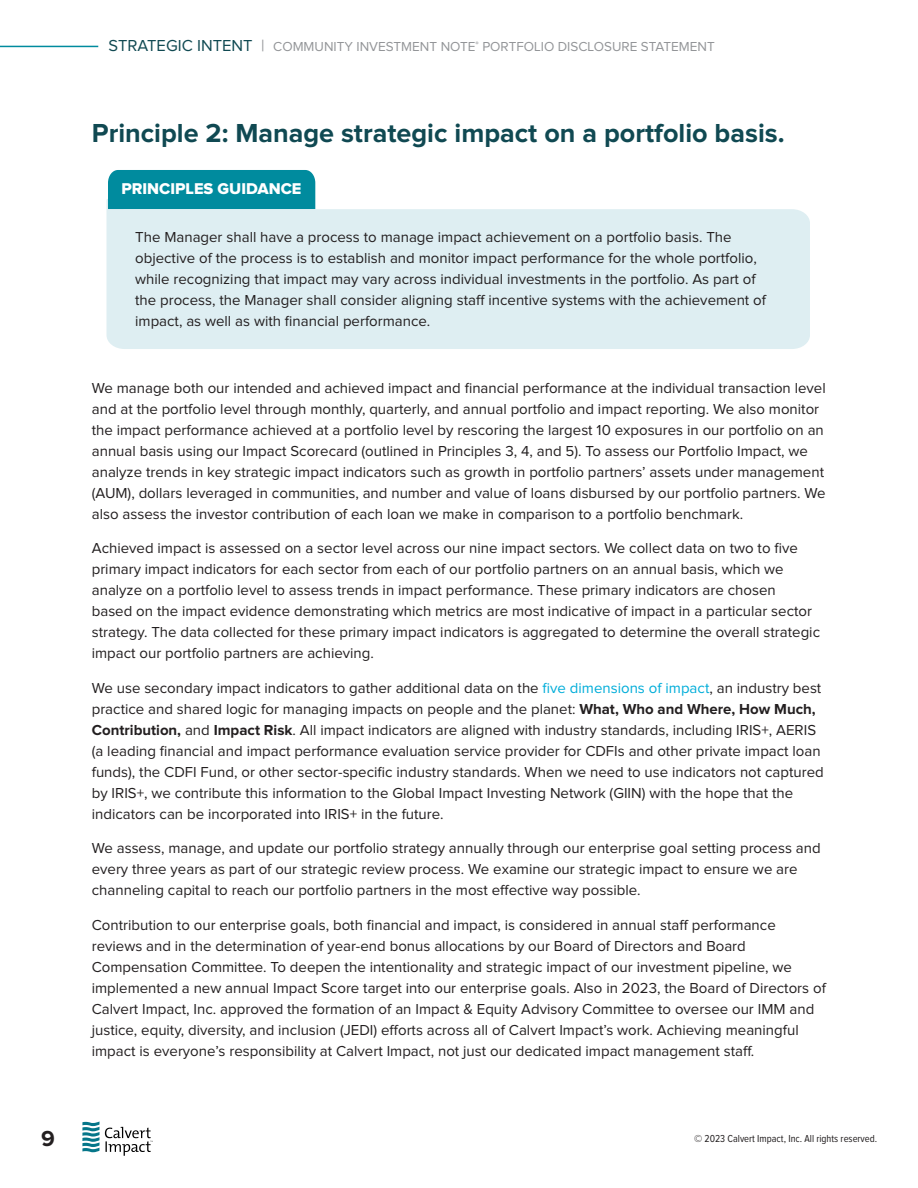
<style>
.page{position:relative;width:918px;height:1188px;background:#fff}
.page>*{position:absolute;margin:0;border:0;box-sizing:border-box;transform-origin:0 0}
.t1{font:700 27px "Proxima Nova";color:#104952}
.t2{font:700 22.5px "Proxima Nova";color:#231f20}
.t3{font:16.2px "Proxima Nova Extrabld";color:#fff}
.Body{font:15px/21px "Proxima Nova";color:#231f20}
.Body-2{font:13.5px "Proxima Nova";color:#939598}
.t4{font:10.5px "Proxima Nova Cond";color:#231f20}
.s1{font-size:16.5px;color:#104952}
.s2{font-size:16.5px}
.s3{color:#00add9}
.s4{font-weight:700}
</style>
<div class="page">
<svg style="left:82px;top:1121px;width:71px;height:35px"></svg>
<svg style="left:107px;top:193px;width:703px;height:156px;background:#e0eff2"></svg>
<div style="left:108px;top:170px;width:207px;height:39px;background:#008b9e"></div>
<hr style="left:0;top:46px;width:98px;height:1px;background:#008b9e">
<p class="Body-2" style="left:108px;top:41px;width:608px"><span class="s1">STRATEGIC INTENT</span> <span class="s2">|</span> COMMUNITY INVESTMENT NOTE<sup>®</sup> PORTFOLIO DISCLOSURE STATEMENT</p>
<h1 class="t1" style="left:92px;top:121px;width:694px">Principle 2: Manage strategic impact on a portfolio basis.</h1>
<p class="t3" style="left:121px;top:181px;width:182px">PRINCIPLES GUIDANCE</p>
<p class="Body" style="left:135px;top:227px;width:632px">The Manager shall have a process to manage impact achievement on a portfolio basis. The objective of the process is to establish and monitor impact performance for the whole portfolio, while recognizing that impact may vary across individual investments in the portfolio. As part of the process, the Manager shall consider aligning staff incentive systems with the achievement of impact, as well as with financial performance.</p>
<p class="Body" style="left:92px;top:378px;width:735px">We manage both our intended and achieved impact and financial performance at the individual transaction level and at the portfolio level through monthly, quarterly, and annual portfolio and impact reporting. We also monitor the impact performance achieved at a portfolio level by rescoring the largest 10 exposures in our portfolio on an annual basis using our Impact Scorecard (outlined in Principles 3, 4, and 5). To assess our Portfolio Impact, we analyze trends in key strategic impact indicators such as growth in portfolio partners’ assets under management (AUM), dollars leveraged in communities, and number and value of loans disbursed by our portfolio partners. We also assess the investor contribution of each loan we make in comparison to a portfolio benchmark.</p>
<p class="Body" style="left:92px;top:538px;width:730px">Achieved impact is assessed on a sector level across our nine impact sectors. We collect data on two to five primary impact indicators for each sector from each of our portfolio partners on an annual basis, which we analyze on a portfolio level to assess trends in impact performance. These primary indicators are chosen based on the impact evidence demonstrating which metrics are most indicative of impact in a particular sector strategy. The data collected for these primary impact indicators is aggregated to determine the overall strategic impact our portfolio partners are achieving.</p>
<p class="Body" style="left:92px;top:678px;width:734px">We use secondary impact indicators to gather additional data on the <span class="s3">five dimensions of impact</span>, an industry best practice and shared logic for managing impacts on people and the planet: <span class="s4">What, Who and Where, How Much, Contribution,</span> and <span class="s4">Impact Risk</span>. All impact indicators are aligned with industry standards, including IRIS+, AERIS (a leading financial and impact performance evaluation service provider for CDFIs and other private impact loan funds), the CDFI Fund, or other sector-specific industry standards. When we need to use indicators not captured by IRIS+, we contribute this information to the Global Impact Investing Network (GIIN) with the hope that the indicators can be incorporated into IRIS+ in the future.</p>
<p class="Body" style="left:92px;top:838px;width:730px">We assess, manage, and update our portfolio strategy annually through our enterprise goal setting process and every three years as part of our strategic review process. We examine our strategic impact to ensure we are channeling capital to reach our portfolio partners in the most effective way possible.</p>
<p class="Body" style="left:92px;top:915px;width:736px">Contribution to our enterprise goals, both financial and impact, is considered in annual staff performance reviews and in the determination of year-end bonus allocations by our Board of Directors and Board Compensation Committee. To deepen the intentionality and strategic impact of our investment pipeline, we implemented a new annual Impact Score target into our enterprise goals. Also in 2023, the Board of Directors of Calvert Impact, Inc. approved the formation of an Impact &amp; Equity Advisory Committee to oversee our IMM and justice, equity, diversity, and inclusion (JEDI) efforts across all of Calvert Impact’s work. Achieving meaningful impact is everyone’s responsibility at Calvert Impact, not just our dedicated impact management staff.</p>
<h2 class="t2" style="left:41px;top:1128px;width:15px">9</h2>
<p class="t4" style="left:694px;top:1134px;width:185px">© 2023 Calvert Impact, Inc. All rights reserved.</p>
</div>
